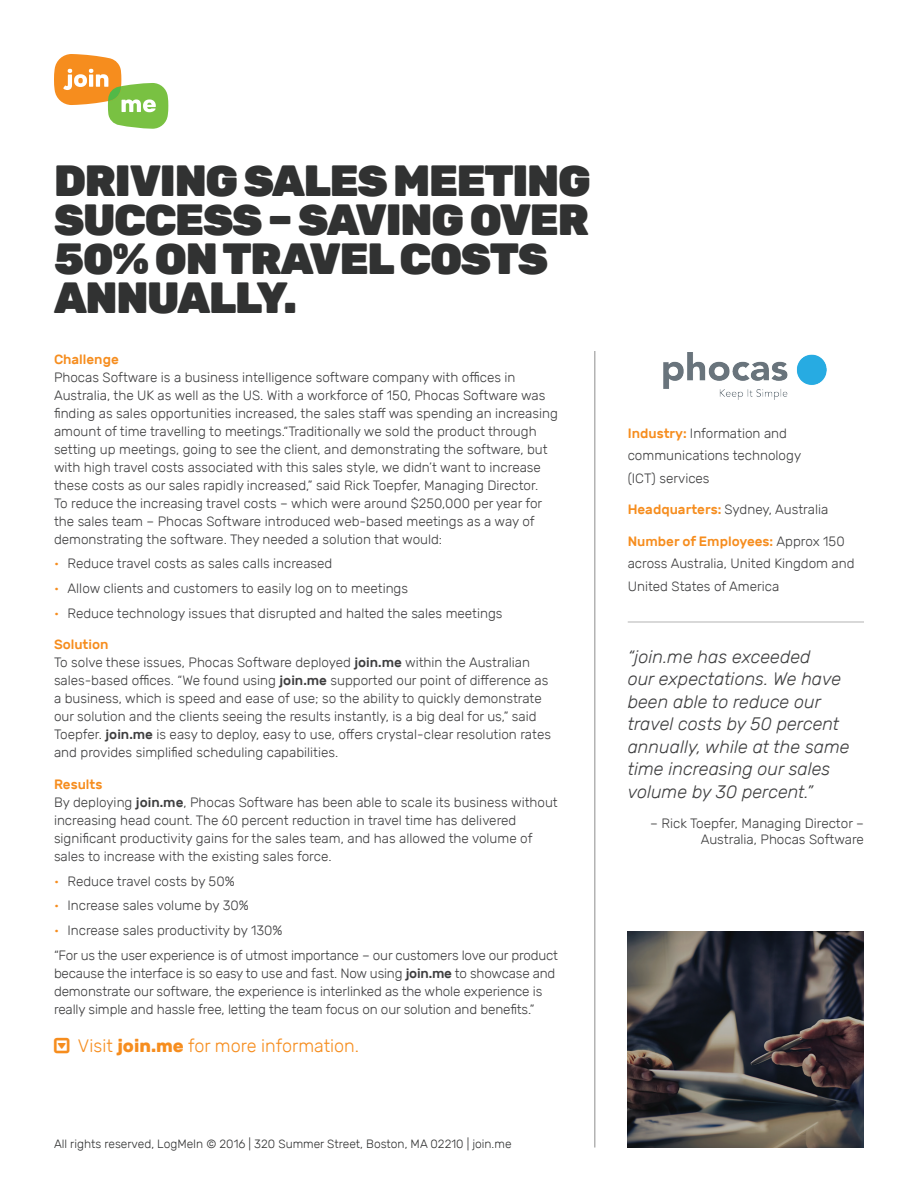
<style>
.page{position:relative;width:918px;height:1188px;background:#fff}
.page>*{position:absolute;margin:0;border:0;box-sizing:border-box;transform-origin:0 0}
.t1{font:900 43.5px/39px "Rubik";letter-spacing:-.03em;color:#313232}
.t2{font:italic 300 18px/22.5px "Rubik";color:#3e3e3f}
.t3{font:300 18px "Rubik";color:#f68d1e}
.t4{font:300 13.5px/18px "Rubik";color:#3e3e3f}
.t5{font:500 13.5px "Rubik";color:#f68d1e}
.t6{font:300 12px "Rubik";color:#313232}
.s1{color:#f68d1e}
.s2{font-weight:500;color:#f68d1e}
.s3{font-weight:500}
.s4{font-weight:700}
</style>
<div class="page">
<img style="left:628px;top:932px;width:236px;height:216px">
<hr style="left:594px;top:351px;width:2px;height:797px;background:#b3b3b3">
<hr style="left:628px;top:622px;width:236px;height:1px;background:#b3b3b3">
<img style="left:663px;top:353px;width:163px;height:47px">
<svg style="left:54px;top:54px;width:114px;height:75px"></svg>
<h1 class="t1" style="left:54px;top:162px;width:538px">DRIVING SALES MEETING<br>SUCCESS – SAVING OVER<br>50% ON TRAVEL COSTS<br>ANNUALLY.</h1>
<p class="t5" style="left:54px;top:351px;width:66px">Challenge</p>
<p class="t4" style="left:54px;top:368px;width:506px">Phocas Software is a business intelligence software company with offices in Australia, the UK as well as the US. With a workforce of 150, Phocas Software was finding as sales opportunities increased, the sales staff was spending an increasing amount of time travelling to meetings.“Traditionally we sold the product through setting up meetings, going to see the client, and demonstrating the software, but with high travel costs associated with this sales style, we didn’t want to increase these costs as our sales rapidly increased,” said Rick Toepfer, Managing Director.<br>To reduce the increasing travel costs – which were around $250,000 per year for the sales team – Phocas Software introduced web-based meetings as a way of demonstrating the software. They needed a solution that would:</p>
<p class="t4" style="left:54px;top:555px;width:280px"><span class="s1">•</span> Reduce travel costs as sales calls increased</p>
<p class="t4" style="left:54px;top:579px;width:356px"><span class="s1">•</span> Allow clients and customers to easily log on to meetings</p>
<p class="t4" style="left:54px;top:604px;width:450px"><span class="s1">•</span> Reduce technology issues that disrupted and halted the sales meetings</p>
<p class="t4" style="left:54px;top:636px;width:499px"><span class="s2">Solution<br></span>To solve these issues, Phocas Software deployed <span class="s3">join.me</span> within the Australian sales-based offices. “We found using <span class="s3">join.me</span> supported our point of difference as a business, which is speed and ease of use; so the ability to quickly demonstrate our solution and the clients seeing the results instantly, is a big deal for us,” said Toepfer. <span class="s3">join.me</span> is easy to deploy, easy to use, offers crystal-clear resolution rates and provides simplified scheduling capabilities.</p>
<p class="t4" style="left:54px;top:775px;width:505px"><span class="s2">Results<br></span>By deploying <span class="s3">join.me</span>, Phocas Software has been able to scale its business without increasing head count. The 60 percent reduction in travel time has delivered significant productivity gains for the sales team, and has allowed the volume of sales to increase with the existing sales force.</p>
<p class="t4" style="left:54px;top:872px;width:182px"><span class="s1">•</span> Reduce travel costs by 50%</p>
<p class="t4" style="left:54px;top:897px;width:196px"><span class="s1">•</span> Increase sales volume by 30%</p>
<p class="t4" style="left:54px;top:918px;width:506px;line-height:24.8px"><span class="s1">•</span> Increase sales productivity by 130%<br>“For us the user experience is of utmost importance – our customers love our product</p>
<p class="t4" style="left:54px;top:964px;width:503px">because the interface is so easy to use and fast. Now using <span class="s3">join.me</span> to showcase and demonstrate our software, the experience is interlinked as the whole experience is really simple and hassle free, letting the team focus on our solution and benefits.”</p>
<h2 class="t3" style="left:78px;top:1036px;width:283px">Visit <span class="s4">join.me</span> for more information.</h2>
<p class="t6" style="left:54px;top:1137px;width:459px">All rights reserved, LogMeIn © 2016 | 320 Summer Street, Boston, MA 02210 | join.me</p>
<p class="t4" style="left:628px;top:422px;width:175px;line-height:22.5px"><span class="s2">Industry:</span> Information and communications technology (ICT) services</p>
<p class="t4" style="left:628px;top:501px;width:202px"><span class="s2">Headquarters:</span> Sydney, Australia</p>
<p class="t4" style="left:628px;top:530px;width:228px;line-height:22.5px"><span class="s2">Number of Employees:</span> Approx 150 across Australia, United Kingdom and<br>United States of America</p>
<h2 class="t2" style="left:628px;top:646px;width:224px">“join.me has exceeded<br>our expectations. We have been able to reduce our travel costs by 50 percent annually, while at the same time increasing our sales volume by 30 percent.”</h2>
<p class="t4" style="left:650px;top:815px;width:215px;line-height:16.2px;text-align:right">– Rick Toepfer, Managing Director –<br>Australia, Phocas Software</p>
</div>
